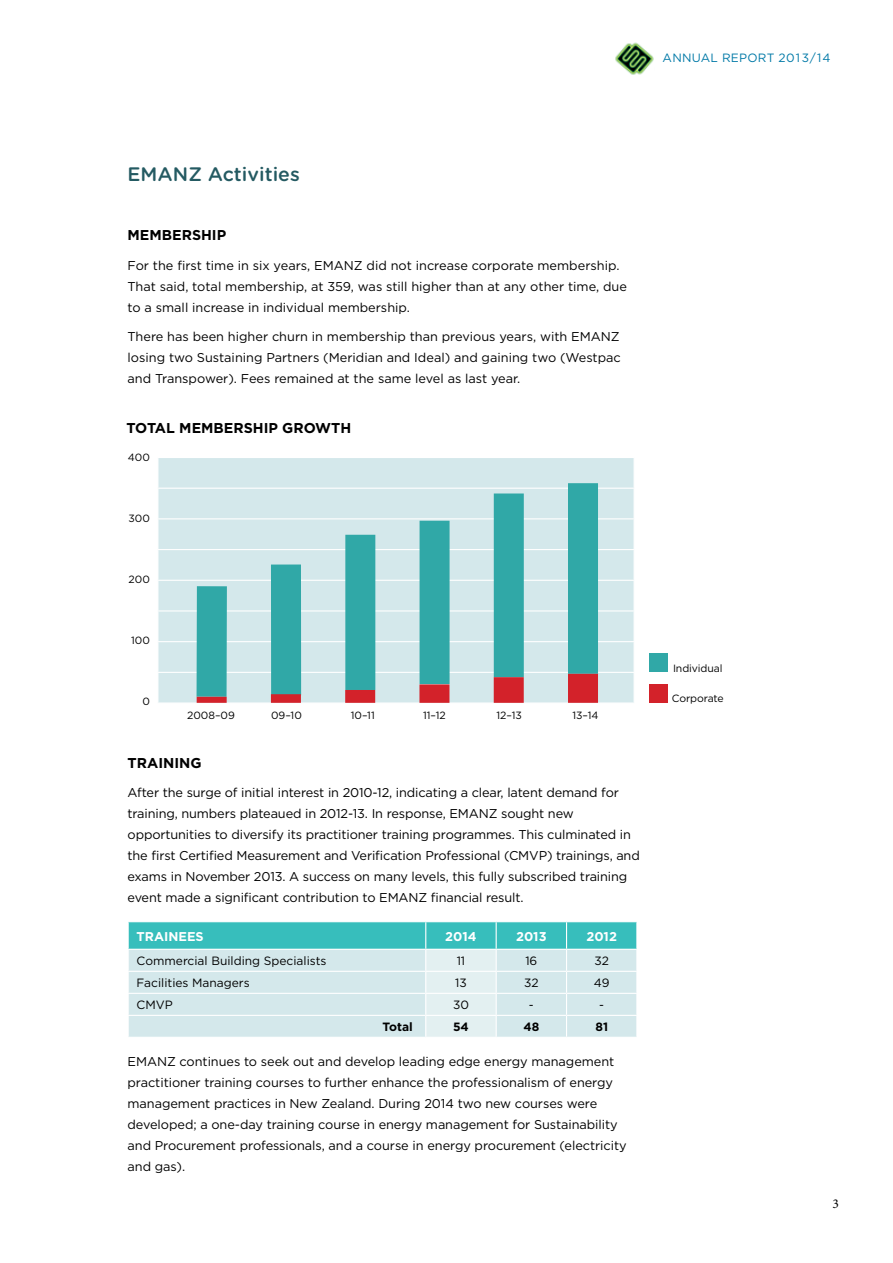
<style>
.page{position:relative;width:893px;height:1263px;background:#fff}
.page>*{position:absolute;margin:0;border:0;box-sizing:border-box;transform-origin:0 0}
.t1{font:500 19.5px "Gotham Rounded";color:#245a62}
.t2{font:700 14.25px "Gotham";color:#000}
.t3{font:13.5px "Minion Pro";color:#000}
.t4{font:12.75px/21px "Gotham";letter-spacing:-.01em;color:#000}
.t5{font:700 12.75px "Gotham";color:#fff}
.t6{font:12px "Gotham";color:#000}
.t7{font:12px "Gotham";letter-spacing:.02em;color:#0079a7}
.t8{font:700 12px "Gotham";color:#000}
.t9{font:10.5px "Gotham";color:#000}
</style>
<div class="page">
<img style="left:615px;top:42px;width:39px;height:33px">
<svg style="left:128px;top:922px;width:509px;height:115px;background:#b3e0e1"></svg>
<div style="left:158px;top:458px;width:476px;height:244px;background:#d4e8eb"></div>
<hr style="left:157px;top:488px;width:478px;height:1px;background:#fff">
<hr style="left:157px;top:518px;width:478px;height:1px;background:#fff">
<hr style="left:157px;top:549px;width:478px;height:1px;background:#fff">
<hr style="left:157px;top:580px;width:478px;height:1px;background:#fff">
<hr style="left:157px;top:610px;width:478px;height:1px;background:#fff">
<hr style="left:157px;top:641px;width:478px;height:1px;background:#fff">
<hr style="left:157px;top:672px;width:478px;height:1px;background:#fff">
<div style="left:197px;top:586px;width:30px;height:111px;background:#30a8a7"></div>
<div style="left:271px;top:564px;width:30px;height:131px;background:#30a8a7"></div>
<div style="left:345px;top:535px;width:30px;height:155px;background:#30a8a7"></div>
<div style="left:420px;top:521px;width:30px;height:163px;background:#30a8a7"></div>
<div style="left:494px;top:493px;width:30px;height:184px;background:#30a8a7"></div>
<div style="left:568px;top:483px;width:30px;height:191px;background:#30a8a7"></div>
<div style="left:568px;top:674px;width:30px;height:29px;background:#d3222a"></div>
<div style="left:494px;top:677px;width:30px;height:26px;background:#d3222a"></div>
<div style="left:419px;top:684px;width:30px;height:19px;background:#d3222a"></div>
<div style="left:345px;top:690px;width:30px;height:13px;background:#d3222a"></div>
<div style="left:271px;top:694px;width:30px;height:9px;background:#d3222a"></div>
<div style="left:197px;top:697px;width:30px;height:6px;background:#d3222a"></div>
<div style="left:649px;top:654px;width:18px;height:18px;background:#30a8a7"></div>
<div style="left:649px;top:684px;width:18px;height:18px;background:#d3222a"></div>
<p class="t7" style="left:663px;top:51px;width:169px">ANNUAL REPORT 2013/14</p>
<h1 class="t1" style="left:128px;top:164px;width:174px">EMAN Z Activities</h1>
<p class="t2" style="left:128px;top:227px;width:100px">MEMBERSHIP</p>
<p class="t4" style="left:128px;top:255px;width:501px">For the first time in six years, EMANZ did not increase corporate membership.<br>That said, total membership, at 359, was still higher than at any other time, due to a small increase in individual membership.</p>
<p class="t4" style="left:128px;top:326px;width:495px;text-align:justify">There has been higher churn in membership than previous years, with EMANZ losing two Sustaining Partners (Meridian and Ideal) and gaining two (Westpac and Transpower). Fees remained at the same level as last year.</p>
<p class="t2" style="left:126px;top:419px;width:226px">TOTAL MEMBERSHIP GROWTH</p>
<p class="t9" style="left:128px;top:451px;width:24px">400</p>
<p class="t9" style="left:128px;top:512px;width:23px">300</p>
<p class="t9" style="left:129px;top:573px;width:23px">200</p>
<p class="t9" style="left:131px;top:634px;width:20px">100</p>
<p class="t9" style="left:142px;top:695px;width:9px">0</p>
<p class="t9" style="left:187px;top:710px;width:49px">2008–09</p>
<p class="t9" style="left:271px;top:710px;width:32px">09–10</p>
<p class="t9" style="left:351px;top:710px;width:26px">10–11</p>
<p class="t9" style="left:423px;top:710px;width:24px">11–12</p>
<p class="t9" style="left:496px;top:710px;width:27px">12–13</p>
<p class="t9" style="left:572px;top:710px;width:28px">13–14</p>
<p class="t2" style="left:128px;top:754px;width:76px">TRAINING</p>
<p class="t4" style="left:128px;top:782px;width:514px">After the surge of initial interest in 2010-12, indicating a clear, latent demand for training, numbers plateaued in 2012-13. In response, EMANZ sought new opportunities to diversify its practitioner training programmes. This culminated in the first Certified Measurement and Verification Professional (CMVP) trainings, and exams in November 2013. A success on many levels, this fully subscribed training event made a significant contribution to EMANZ financial result.</p>
<p class="t5" style="left:137px;top:929px;width:69px">TRAINEES</p>
<p class="t5" style="left:445px;top:929px;width:33px">2014</p>
<p class="t5" style="left:516px;top:929px;width:32px">2013</p>
<p class="t5" style="left:586px;top:929px;width:32px">2012</p>
<p class="t6" style="left:137px;top:954px;width:191px">Commercial Building Specialists</p>
<p class="t6" style="left:457px;top:954px;width:10px">11</p>
<p class="t6" style="left:525px;top:954px;width:14px">16</p>
<p class="t6" style="left:594px;top:954px;width:16px">32</p>
<p class="t6" style="left:137px;top:976px;width:115px">Facilities Managers</p>
<p class="t6" style="left:455px;top:976px;width:13px">13</p>
<p class="t6" style="left:524px;top:976px;width:16px">32</p>
<p class="t6" style="left:594px;top:976px;width:17px">49</p>
<p class="t6" style="left:137px;top:998px;width:38px">CMVP</p>
<p class="t6" style="left:453px;top:998px;width:17px">30</p>
<p class="t6" style="left:529px;top:998px;width:6px">-</p>
<p class="t6" style="left:599px;top:998px;width:6px">-</p>
<p class="t8" style="left:383px;top:1020px;width:32px">Total</p>
<p class="t8" style="left:453px;top:1020px;width:17px">54</p>
<p class="t8" style="left:523px;top:1020px;width:17px">48</p>
<p class="t8" style="left:595px;top:1020px;width:14px">81</p>
<p class="t4" style="left:128px;top:1050px;width:501px">EMANZ continues to seek out and develop leading edge energy management practitioner training courses to further enhance the professionalism of energy management practices in New Zealand. During 2014 two new courses were developed; a one-day training course in energy management for Sustainability and Procurement professionals, and a course in energy procurement (electricity and gas).</p>
<p class="t9" style="left:673px;top:662px;width:51px">Individual</p>
<p class="t9" style="left:672px;top:693px;width:53px">Corporate</p>
<p class="t3" style="left:832px;top:1194px;width:8px">3</p>
</div>
